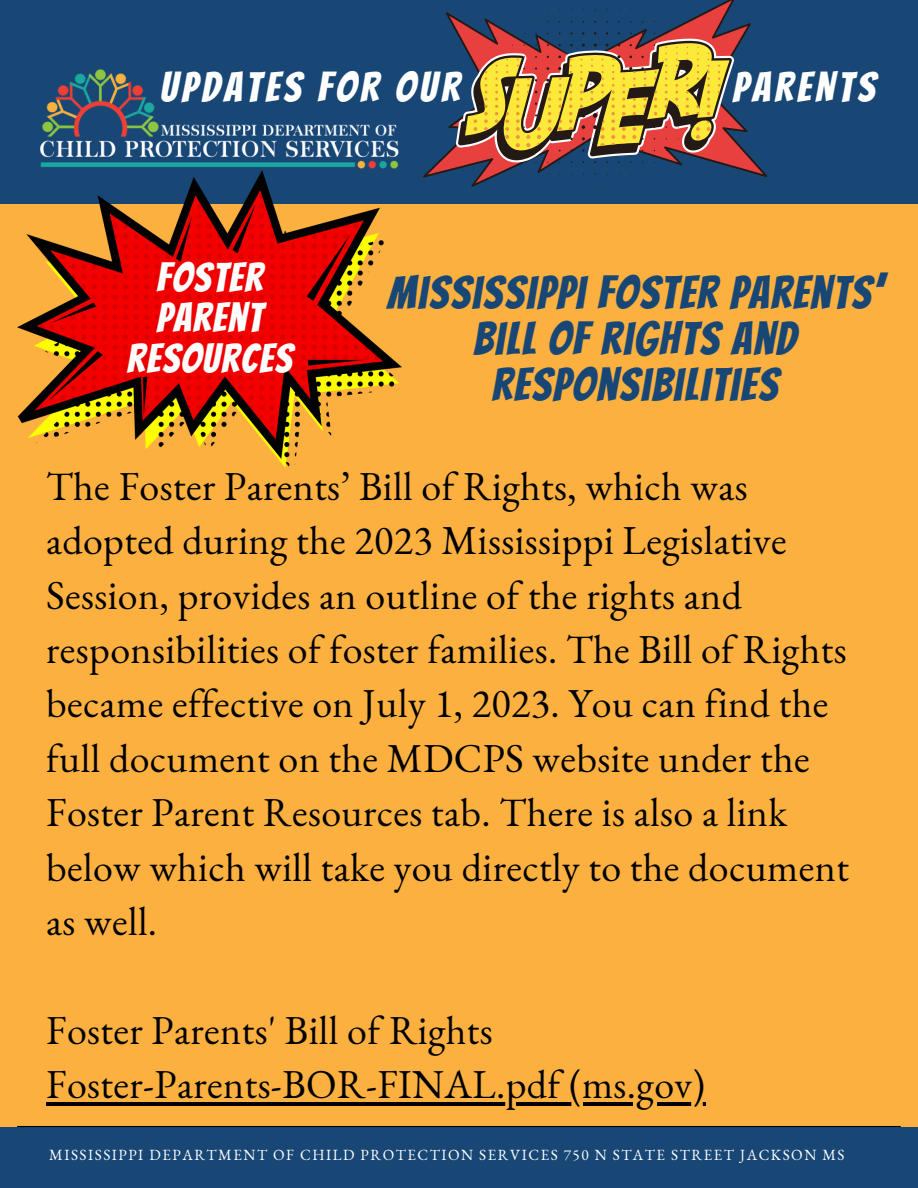
<style>
.page{position:relative;width:918px;height:1188px;background:#fbb040}
.page>*{position:absolute;margin:0;border:0;box-sizing:border-box;transform-origin:0 0}
.t1{font:45.9px/45.9px "Bangers";letter-spacing:.04em;color:#184776;text-align:center}
.t2{font:41.4px "Bangers";letter-spacing:.1em;color:#fff}
.t3{font:40.5px/40.5px "Bangers";letter-spacing:.04em;color:#fff;text-align:center}
.t4{font:40.05px/54.4px "EB Garamond";letter-spacing:.01em;color:#000}
.t5{font:15.15px "EB Garamond";letter-spacing:.1em;color:#fff}
</style>
<div class="page">
<div style="left:0;top:0;width:918px;height:203px;background:#184776"></div>
<div style="left:0;top:1127px;width:918px;height:61px;background:#184776"></div>
<hr style="left:17px;top:1126px;width:884px;height:1px;background:#000">
<svg style="left:427px;top:12px;width:340px;height:175px"></svg>
<svg style="left:456px;top:0;width:278px;height:186px"></svg>
<img style="left:40px;top:69px;width:387px;height:109px">
<img style="left:17px;top:170px;width:385px;height:297px">
<hr style="left:46px;top:1102px;width:659px;height:4px;background:#000">
<p class="t2" style="left:160px;top:65px;width:301px">UPDATES FOR OUR</p>
<p class="t2" style="left:732px;top:65px;width:144px">PARENTS</p>
<p class="t3" style="left:127px;top:257px;width:167px">FOSTER<br>PARENT<br>RESOURCES</p>
<p class="t1" style="left:387px;top:270px;width:496px">MISSISSIPPI FOSTER PARENTS’<br>BILL OF RIGHTS AND<br>RESPONSIBILITIES</p>
<p class="t4" style="left:46px;top:458px;width:804px">The Foster Parents’ Bill of Rights, which was adopted during the 2023 Mississippi Legislative Session, provides an outline of the rights and responsibilities of foster families. The Bill of Rights became effective on July 1, 2023. You can find the full document on the MDCPS website under the Foster Parent Resources tab. There is also a link below which will take you directly to the document as well.</p>
<p class="t4" style="left:46px;top:1002px;width:660px">Foster Parents' Bill of Rights<br>Foster-Parents-BOR-FINAL.pdf (ms.gov)</p>
<p class="t5" style="left:49px;top:1145px;width:797px">MISSISSIPPI DEPARTMENT OF CHILD PROTECTION SERVICES 750 N STATE STREET JACKSON MS</p>
</div>
